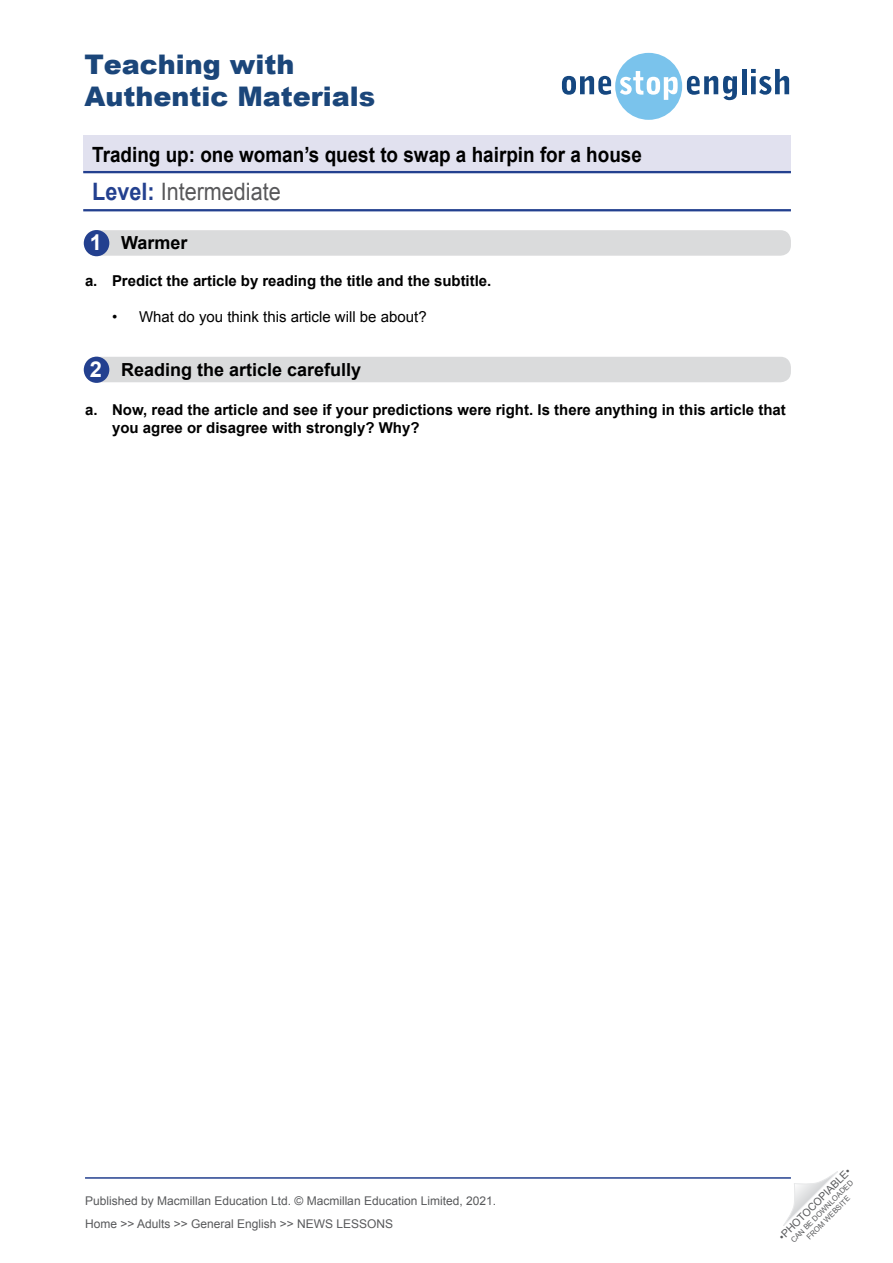
<style>
.page{position:relative;width:893px;height:1263px;background:#fff}
.page>*{position:absolute;margin:0;border:0;box-sizing:border-box;transform-origin:0 0}
.t1{font:900 27px/32.4px "Arial";color:#1b467a}
.t2{font:24px "Arial";color:#58585a;scale:.9 1}
.WS__Exercise_title{font:700 21.9px "Arial";color:#fff}
.t3{font:700 21px "Arial";color:#000;scale:.9 1}
.WS__Exercise_title-2{font:700 18px "Arial";color:#000}
.t4{font:700 15px/18px "Arial";color:#000}
.WS__Body_text_number{font:15px "Arial";color:#000}
.t5{font:12px/23px "Arial";color:#58595b}
.t6{font:10.5px "Arial";color:#58595b}
.t7{font:7.5px/9px "Arial";color:#58595b;text-align:center}
.s1{font-weight:700;color:#23408f}
</style>
<div class="page">
<svg style="left:562px;top:53px;width:175px;height:67px"></svg>
<hr style="left:742px;top:69px;width:4px;height:25px;background:#154780">
<svg style="left:751px;top:69px;width:38px;height:26px"></svg>
<svg style="left:783px;top:1171px;width:55px;height:55px"></svg>
<div style="left:83px;top:136px;width:708px;height:37px;background:#e1e1ef"></div>
<hr style="left:83px;top:171px;width:708px;height:2px;background:#23408f">
<hr style="left:83px;top:209px;width:708px;height:2px;background:#23408f">
<hr style="left:85px;top:1177px;width:706px;height:2px;background:#23408f">
<div style="left:85px;top:230px;width:706px;height:26px;background:#dadbdc;border-radius:10px"></div>
<div style="left:85px;top:357px;width:706px;height:25px;background:#dadbdc;border-radius:10px"></div>
<div style="left:84px;top:230px;width:25px;height:26px;background:#23408f;border-radius:50%"></div>
<div style="left:84px;top:357px;width:25px;height:26px;background:#23408f;border-radius:50%"></div>
<h1 class="t1" style="left:84px;top:47px;width:292px">Teaching with<br>Authentic Materials</h1>
<h3 class="t3" style="left:92px;top:141px;width:612px">Trading up: one woman’s quest to swap a hairpin for a house</h3>
<h2 class="t2" style="left:92px;top:176px;width:211px"><span class="s1">Level:</span> Intermediate</h2>
<p class="WS__Exercise_title" style="left:90px;top:228px;width:14px">1</p>
<p class="WS__Exercise_title-2" style="left:121px;top:231px;width:68px">Warmer</p>
<p class="t4" style="left:85px;top:273px;width:408px">a. Predict the article by reading the title and the subtitle.</p>
<p class="WS__Body_text_number" style="left:112px;top:307px;width:316px">• What do you think this article will be about?</p>
<p class="WS__Exercise_title-2" style="left:121px;top:357px;width:242px">Reading the article carefully</p>
<p class="t4" style="left:112px;top:401px;width:675px;text-indent:-27px">a. Now, read the article and see if your predictions were right. Is there anything in this article that you agree or disagree with strongly? Why?</p>
<p class="WS__Exercise_title" style="left:90px;top:355px;width:14px">2</p>
<p class="t5" style="left:85px;top:1189px;width:413px">Published by Macmillan Education Ltd. © Macmillan Education Limited, 2021.<br>Home &gt;&gt; Adults &gt;&gt; General English &gt;&gt; NEWS LESSONS</p>
<p class="t6" style="left:776px;top:1233px;width:99px;rotate:-45deg">•PHOTOCOPIABLE•</p>
<p class="t7" style="left:789px;top:1238px;width:86px;rotate:-45deg">CAN BE DOWNLOADED<br>FROM WEBSITE</p>
</div>
